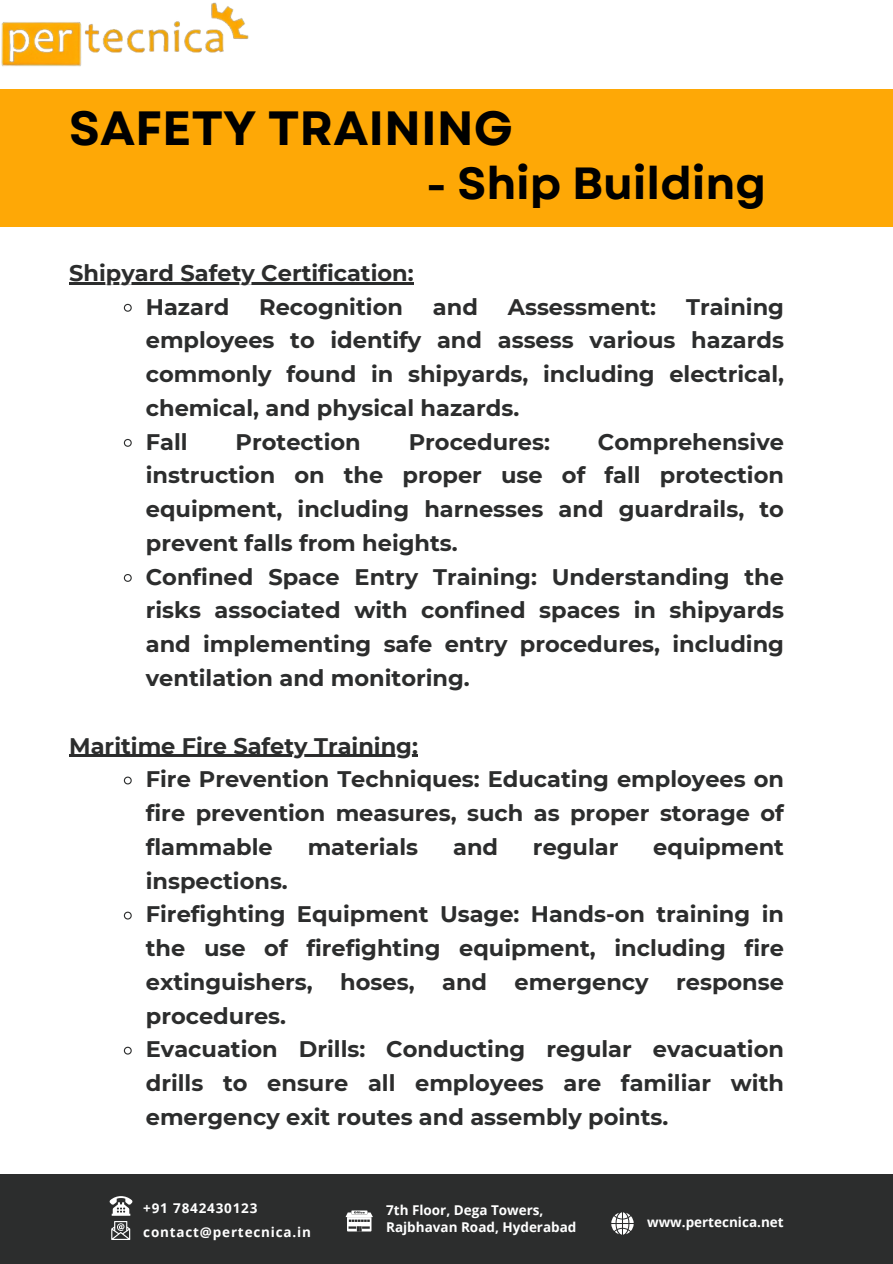
<style>
.page{position:relative;width:893px;height:1264px;background:#fff}
.page>*{position:absolute;margin:0;border:0;box-sizing:border-box;transform-origin:0 0}
.t1{font:700 48px "Garet";color:#000}
.t2{font:700 45px "Garet";color:#000}
.t3{font:700 22.5px/33.8px "Montserrat";color:#2c2d2d;text-align:justify}
.t4{font:700 13.5px "Open Sans";color:#fff}
.t5{font:700 13.5px "Open Sans";letter-spacing:.06em;color:#fff}
</style>
<div class="page">
<img style="left:1px;top:2px;width:248px;height:65px">
<div style="left:0;top:89px;width:892px;height:138px;background:#fea806"></div>
<div style="left:0;top:1174px;width:892px;height:89px;background:#2c2d2d"></div>
<svg style="left:611px;top:1212px;width:22px;height:22px"></svg>
<svg style="left:345px;top:1210px;width:27px;height:21px"></svg>
<svg style="left:110px;top:1196px;width:22px;height:43px"></svg>
<hr style="left:69px;top:282px;width:345px;height:2px;background:#2c2d2d">
<svg style="left:123px;top:303px;width:9px;height:9px"></svg>
<svg style="left:123px;top:438px;width:9px;height:9px"></svg>
<svg style="left:123px;top:574px;width:9px;height:8px"></svg>
<hr style="left:69px;top:754px;width:349px;height:3px;background:#2c2d2d">
<svg style="left:123px;top:776px;width:9px;height:9px"></svg>
<svg style="left:123px;top:911px;width:9px;height:9px"></svg>
<svg style="left:123px;top:1046px;width:9px;height:9px"></svg>
<p class="t1" style="left:69px;top:93px;width:445px">SAFETY TRAINING</p>
<p class="t2" style="left:426px;top:151px;width:341px">- Ship Building</p>
<p class="t3" style="left:69px;top:256px;width:346px">Shipyard Safety Certification:</p>
<p class="t3" style="left:146px;top:289px;width:85px">Hazard</p>
<p class="t3" style="left:259px;top:289px;width:145px">Recognition</p>
<p class="t3" style="left:433px;top:289px;width:46px">and</p>
<p class="t3" style="left:508px;top:289px;width:150px">Assessment:</p>
<p class="t3" style="left:146px;top:289px;width:639px;text-indent:540px">Training employees to identify and assess various hazards commonly found in shipyards, including electrical, chemical, and physical hazards.</p>
<p class="t3" style="left:146px;top:424px;width:43px">Fall</p>
<p class="t3" style="left:235px;top:424px;width:127px">Protection</p>
<p class="t3" style="left:408px;top:424px;width:143px">Procedures:</p>
<p class="t3" style="left:146px;top:424px;width:639px;text-indent:452px">Comprehensive instruction on the proper use of fall protection equipment, including harnesses and guardrails, to prevent falls from heights.</p>
<p class="t3" style="left:146px;top:559px;width:639px">Confined Space Entry Training: Understanding the risks associated with confined spaces in shipyards and implementing safe entry procedures, including ventilation and monitoring.</p>
<p class="t3" style="left:69px;top:728px;width:350px">Maritime Fire Safety Training:</p>
<p class="t3" style="left:146px;top:762px;width:639px">Fire Prevention Techniques: Educating employees on fire prevention measures, such as proper storage of flammable</p>
<p class="t3" style="left:307px;top:829px;width:112px">materials</p>
<p class="t3" style="left:453px;top:829px;width:46px">and</p>
<p class="t3" style="left:533px;top:829px;width:87px">regular</p>
<p class="t3" style="left:653px;top:829px;width:132px">equipment</p>
<p class="t3" style="left:146px;top:863px;width:143px">inspections.</p>
<p class="t3" style="left:146px;top:897px;width:639px">Firefighting Equipment Usage: Hands-on training in the use of firefighting equipment, including fire extinguishers, hoses, and emergency response procedures.</p>
<p class="t3" style="left:146px;top:1032px;width:639px">Evacuation Drills: Conducting regular evacuation drills to ensure all employees are familiar with emergency exit routes and assembly points.</p>
<p class="t5" style="left:143px;top:1198px;width:116px">+91 7842430123</p>
<p class="t5" style="left:143px;top:1222px;width:169px">contact@pertecnica.in</p>
<p class="t4" style="left:386px;top:1200px;width:159px">7th Floor, Dega Towers,</p>
<p class="t4" style="left:386px;top:1217px;width:192px">Rajbhavan Road, Hyderabad</p>
<p class="t4" style="left:647px;top:1212px;width:138px">www.pertecnica.net</p>
</div>
